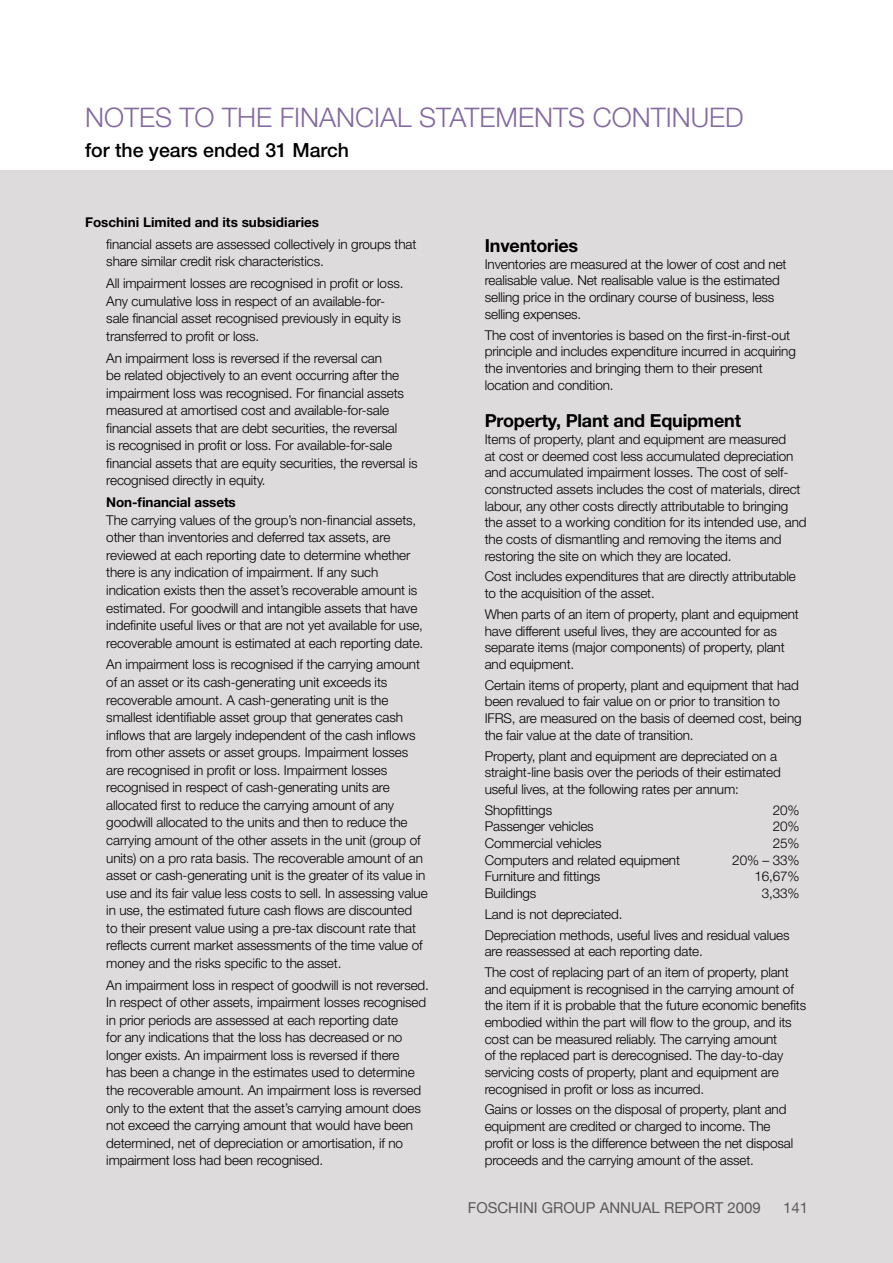
<style>
.page{position:relative;width:893px;height:1263px;background:#fff}
.page>*{position:absolute;margin:0;border:0;box-sizing:border-box;transform-origin:0 0}
.t1{font:300 27px "Helvetica Neue";color:#8469a0}
.t2{font:500 19.5px "Helvetica Neue";color:#000}
.t3{font:700 18px "Helvetica Neue";letter-spacing:-.01em;color:#000}
.t4{font:15px "Helvetica Neue";color:#58595b}
.t5{font:300 13.5px/17.5px "Helvetica Neue";letter-spacing:-.01em;color:#000}
.t6{font:700 13.5px "Helvetica Neue";color:#000}
</style>
<div class="page">
<div style="left:0;top:170px;width:893px;height:1093px;background:#dedbdc"></div>
<h1 class="t1" style="left:85px;top:108px;width:660px">NOTES TO THE FINANCIAL STATEMENTS CONTINUED</h1>
<h2 class="t2" style="left:85px;top:143px;width:266px">for the years ended 31 March</h2>
<p class="t6" style="left:85px;top:217px;width:236px">Foschini Limited and its subsidiaries</p>
<p class="t5" style="left:106px;top:236px;width:312px">financial assets are assessed collectively in groups that share similar credit risk characteristics.</p>
<p class="t5" style="left:106px;top:276px;width:299px">All impairment losses are recognised in profit or loss.<br>Any cumulative loss in respect of an available-for&shy;sale financial asset recognised previously in equity is transferred to profit or loss.</p>
<p class="t5" style="left:106px;top:350px;width:313px">An impairment loss is reversed if the reversal can<br>be related objectively to an event occurring after the impairment loss was recognised. For financial assets measured at amortised cost and available-for-sale financial assets that are debt securities, the reversal<br>is recognised in profit or loss. For available-for-sale financial assets that are equity securities, the reversal is recognised directly in equity.</p>
<p class="t6" style="left:106px;top:497px;width:131px">Non-financial assets</p>
<p class="t5" style="left:106px;top:512px;width:319px">The carrying values of the group’s non-financial assets, other than inventories and deferred tax assets, are reviewed at each reporting date to determine whether there is any indication of impairment. If any such indication exists then the asset’s recoverable amount is estimated. For goodwill and intangible assets that have indefinite useful lives or that are not yet available for use, recoverable amount is estimated at each reporting date.</p>
<p class="t5" style="left:106px;top:657px;width:323px">An impairment loss is recognised if the carrying amount of an asset or its cash-generating unit exceeds its recoverable amount. A cash-generating unit is the smallest identifiable asset group that generates cash inflows that are largely independent of the cash inflows from other assets or asset groups. Impairment losses are recognised in profit or loss. Impairment losses recognised in respect of cash-generating units are allocated first to reduce the carrying amount of any goodwill allocated to the units and then to reduce the carrying amount of the other assets in the unit (group of units) on a pro rata basis. The recoverable amount of an asset or cash-generating unit is the greater of its value in use and its fair value less costs to sell. In assessing value in use, the estimated future cash flows are discounted<br>to their present value using a pre-tax discount rate that reflects current market assessments of the time value of money and the risks specific to the asset.</p>
<p class="t5" style="left:106px;top:977px;width:324px">An impairment loss in respect of goodwill is not reversed.<br>In respect of other assets, impairment losses recognised in prior periods are assessed at each reporting date<br>for any indications that the loss has decreased or no longer exists. An impairment loss is reversed if there<br>has been a change in the estimates used to determine the recoverable amount. An impairment loss is reversed only to the extent that the asset’s carrying amount does not exceed the carrying amount that would have been determined, net of depreciation or amortisation, if no impairment loss had been recognised.</p>
<h3 class="t3" style="left:485px;top:239px;width:95px">Inventories</h3>
<p class="t5" style="left:485px;top:257px;width:303px;line-height:16.6px">Inventories are measured at the lower of cost and net realisable value. Net realisable value is the estimated selling price in the ordinary course of business, less selling expenses.</p>
<p class="t5" style="left:485px;top:328px;width:313px;line-height:16.6px">The cost of inventories is based on the first-in-first-out principle and includes expenditure incurred in acquiring the inventories and bringing them to their present location and condition.</p>
<h3 class="t3" style="left:485px;top:414px;width:258px">Property, Plant and Equipment</h3>
<p class="t5" style="left:485px;top:432px;width:323px;line-height:16.6px">Items of property, plant and equipment are measured<br>at cost or deemed cost less accumulated depreciation and accumulated impairment losses. The cost of self&shy;constructed assets includes the cost of materials, direct labour, any other costs directly attributable to bringing the asset to a working condition for its intended use, and the costs of dismantling and removing the items and restoring the site on which they are located.</p>
<p class="t5" style="left:485px;top:569px;width:312px;line-height:16.6px">Cost includes expenditures that are directly attributable to the acquisition of the asset.</p>
<p class="t5" style="left:485px;top:607px;width:316px;line-height:16.6px">When parts of an item of property, plant and equipment have different useful lives, they are accounted for as separate items (major components) of property, plant and equipment.</p>
<p class="t5" style="left:485px;top:678px;width:318px;line-height:16.6px">Certain items of property, plant and equipment that had been revalued to fair value on or prior to transition to IFRS, are measured on the basis of deemed cost, being the fair value at the date of transition.</p>
<p class="t5" style="left:485px;top:749px;width:297px;line-height:16.6px">Property, plant and equipment are depreciated on a straight-line basis over the periods of their estimated useful lives, at the following rates per annum:</p>
<p class="t5" style="left:485px;top:802px;width:69px">Shopfittings</p>
<p class="t5" style="left:773px;top:802px;width:28px">20%</p>
<p class="t5" style="left:485px;top:819px;width:110px">Passenger vehicles</p>
<p class="t5" style="left:773px;top:819px;width:28px">20%</p>
<p class="t5" style="left:485px;top:836px;width:118px">Commercial vehicles</p>
<p class="t5" style="left:773px;top:836px;width:28px">25%</p>
<p class="t5" style="left:485px;top:852px;width:197px">Computers and related equipment</p>
<p class="t5" style="left:732px;top:852px;width:69px">20% – 33%</p>
<p class="t5" style="left:485px;top:869px;width:117px">Furniture and fittings</p>
<p class="t5" style="left:754px;top:869px;width:47px">16,67%</p>
<p class="t5" style="left:485px;top:885px;width:53px">Buildings</p>
<p class="t5" style="left:762px;top:885px;width:39px">3,33%</p>
<p class="t5" style="left:485px;top:905px;width:306px;line-height:20.9px">Land is not depreciated.<br>Depreciation methods, useful lives and residual values</p>
<p class="t5" style="left:485px;top:942px;width:305px;line-height:20.9px">are reassessed at each reporting date.<br>The cost of replacing part of an item of property, plant</p>
<p class="t5" style="left:485px;top:982px;width:323px;line-height:16.6px">and equipment is recognised in the carrying amount of the item if it is probable that the future economic benefits embodied within the part will flow to the group, and its cost can be measured reliably. The carrying amount<br>of the replaced part is derecognised. The day-to-day servicing costs of property, plant and equipment are recognised in profit or loss as incurred.</p>
<p class="t5" style="left:485px;top:1102px;width:310px;line-height:17px">Gains or losses on the disposal of property, plant and equipment are credited or charged to income. The profit or loss is the difference between the net disposal proceeds and the carrying amount of the asset.</p>
<p class="t4" style="left:468px;top:1199px;width:295px">FOSCHINI GROUP ANNUAL REPORT 2009</p>
<p class="t4" style="left:783px;top:1199px;width:27px">141</p>
</div>
